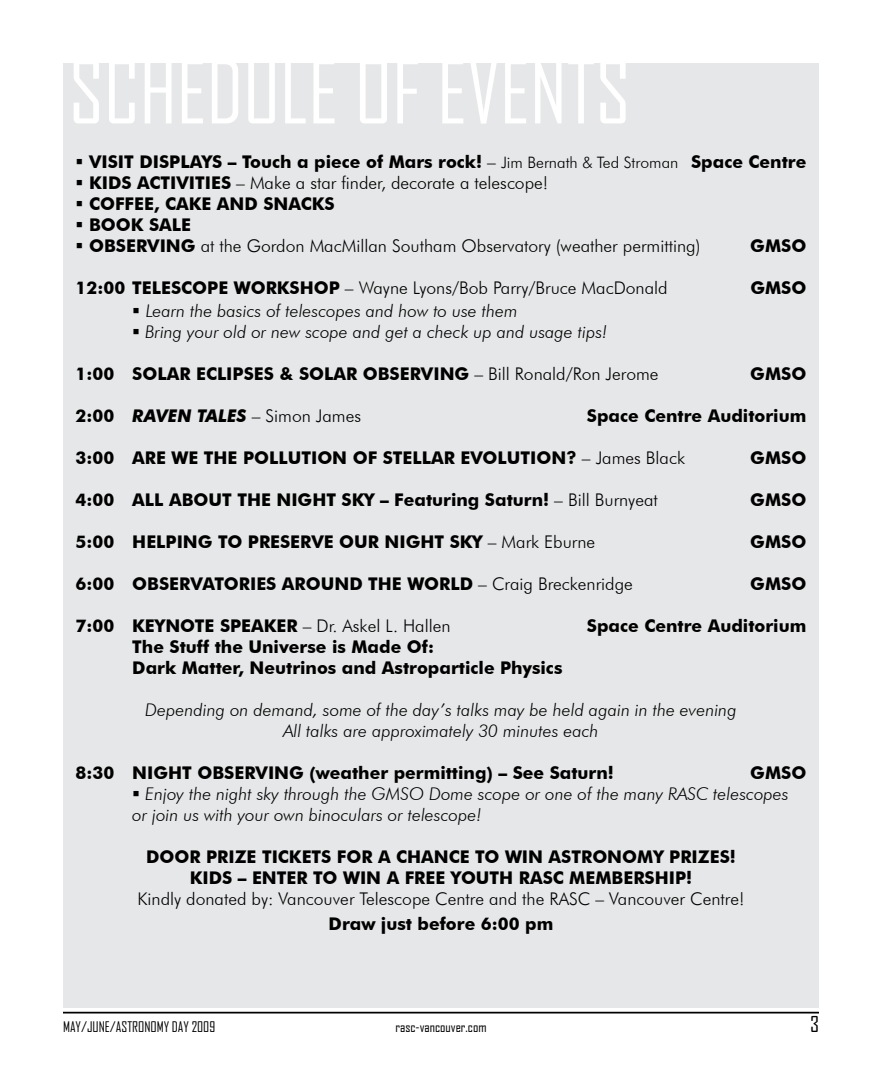
<style>
.page{position:relative;width:882px;height:1071px;background:#fff}
.page>*{position:absolute;margin:0;border:0;box-sizing:border-box;transform-origin:0 0}
.t1{font:84px "Agency FB";color:#fff}
.t2{font:21px "Agency FB";color:#000}
.t3{font:700 17.5px/21px "Futura BT";color:#000}
.t4{font:italic 300 17.5px/21px "Futura BT";color:#000;text-align:center}
.t5{font:300 17.5px "Futura BT";color:#000}
.t6{font:14px "Agency FB";color:#000}
.s1{font-weight:300}
.s2{font-weight:300;font-size:15.75px}
.s3{font-weight:700}
.s4{font-weight:700;font-style:italic}
</style>
<div class="page">
<hr style="left:63px;top:1012px;width:756px;height:2px;background:#000">
<div style="left:63px;top:63px;width:756px;height:945px;background:#e6e7e8"></div>
<h1 class="t1" style="left:69px;top:41px;width:563px">SCHEDULE OF EVENTS</h1>
<p class="t3" style="left:76px;top:151px;width:732px">▪ VISIT DISPLAYS – Touch a piece of Mars rock! <span class="s1">–</span> <span class="s2">Jim Bernath &amp; Ted Stroman</span> Space Centre</p>
<p class="t5" style="left:76px;top:172px;width:474px">▪ <span class="s3">KIDS ACTIVITIES</span> – Make a star finder, decorate a telescope!</p>
<p class="t3" style="left:76px;top:193px;width:260px">▪ COFFEE, CAKE AND SNACKS</p>
<p class="t3" style="left:76px;top:214px;width:117px">▪ BOOK SALE</p>
<p class="t5" style="left:76px;top:235px;width:626px">▪ <span class="s3">OBSERVING</span> at the Gordon MacMillan Southam Observatory (weather permitting)</p>
<p class="t3" style="left:750px;top:235px;width:58px">GMSO</p>
<p class="t5" style="left:76px;top:277px;width:594px"><span class="s3">12:00 TELESCOPE WORKSHOP</span> – Wayne Lyons/Bob Parry/Bruce MacDonald</p>
<p class="t3" style="left:750px;top:277px;width:58px">GMSO</p>
<p class="t4" style="left:132px;top:300px;width:387px">▪ Learn the basics of telescopes and how to use them</p>
<p class="t4" style="left:132px;top:321px;width:477px">▪ Bring your old or new scope and get a check up and usage tips!</p>
<p class="t3" style="left:76px;top:363px;width:585px">1:00 SOLAR ECLIPSES &amp; SOLAR OBSERVING <span class="s1">– Bill Ronald/Ron Jerome</span></p>
<p class="t3" style="left:750px;top:363px;width:58px">GMSO</p>
<p class="t5" style="left:76px;top:405px;width:287px"><span class="s3">2:00</span> <span class="s4">RAVEN TALES</span> – Simon James</p>
<p class="t3" style="left:587px;top:405px;width:221px">Space Centre Auditorium</p>
<p class="t3" style="left:76px;top:447px;width:611px">3:00 ARE WE THE POLLUTION OF STELLAR EVOLUTION? <span class="s1">– James Black</span></p>
<p class="t3" style="left:750px;top:447px;width:58px">GMSO</p>
<p class="t3" style="left:76px;top:489px;width:584px">4:00 ALL ABOUT THE NIGHT SKY – Featuring Saturn! <span class="s1">– Bill Burnyeat</span></p>
<p class="t3" style="left:750px;top:489px;width:58px">GMSO</p>
<p class="t3" style="left:76px;top:531px;width:521px">5:00 HELPING TO PRESERVE OUR NIGHT SKY <span class="s1">– Mark Eburne</span></p>
<p class="t3" style="left:750px;top:531px;width:58px">GMSO</p>
<p class="t3" style="left:76px;top:573px;width:559px">6:00 OBSERVATORIES AROUND THE WORLD <span class="s1">– Craig Breckenridge</span></p>
<p class="t3" style="left:750px;top:573px;width:58px">GMSO</p>
<p class="t3" style="left:76px;top:615px;width:377px">7:00 KEYNOTE SPEAKER <span class="s1">– Dr. Askel L. Hallen</span></p>
<p class="t3" style="left:587px;top:615px;width:221px">Space Centre Auditorium</p>
<p class="t3" style="left:132px;top:636px;width:432px">The Stuff the Universe is Made Of:<br>Dark Matter, Neutrinos and Astroparticle Physics</p>
<p class="t4" style="left:145px;top:699px;width:593px">Depending on demand, some of the day’s talks may be held again in the evening<br>All talks are approximately 30 minutes each</p>
<p class="t3" style="left:76px;top:762px;width:540px">8:30 NIGHT OBSERVING (weather permitting) – See Saturn!</p>
<p class="t3" style="left:750px;top:762px;width:58px">GMSO</p>
<p class="t4" style="left:132px;top:783px;width:658px;text-align:left">▪ Enjoy the night sky through the GMSO Dome scope or one of the many RASC telescopes or join us with your own binoculars or telescope!</p>
<p class="t3" style="left:146px;top:846px;width:591px;text-align:center">DOOR PRIZE TICKETS FOR A CHANCE TO WIN ASTRONOMY PRIZES!<br>KIDS – ENTER TO WIN A FREE YOUTH RASC MEMBERSHIP!</p>
<p class="t5" style="left:138px;top:888px;width:608px">Kindly donated by: Vancouver Telescope Centre and the RASC – Vancouver Centre!</p>
<p class="t3" style="left:329px;top:913px;width:226px">Draw just before 6:00 pm</p>
<p class="t6" style="left:63px;top:1018px;width:154px">MAY/JUNE/ASTRONOMY DAY 2009</p>
<p class="t6" style="left:395px;top:1018px;width:93px">rasc-vancouver.com</p>
<p class="t2" style="left:810px;top:1011px;width:10px">3</p>
</div>
